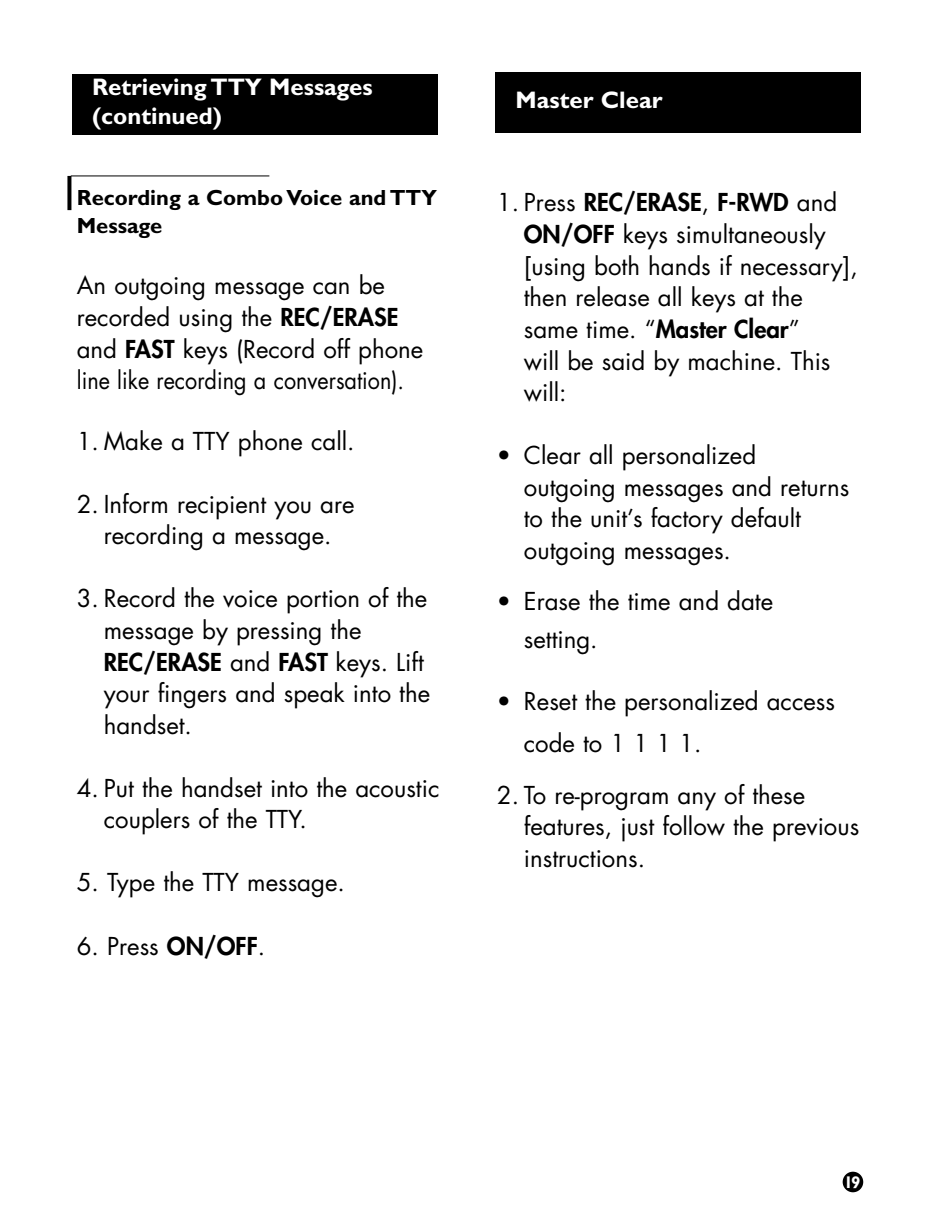
<style>
.page{position:relative;width:936px;height:1224px;background:#fff}
.page>*{position:absolute;margin:0;border:0;box-sizing:border-box;transform-origin:0 0}
.t1{font:24px/31.6px "Futura";color:#000}
.t2{font:700 24px/28.8px "Gill Sans";color:#fff}
.t3{font:700 22px/28px "Gill Sans";color:#000}
.t4{font:700 17px "Gill Sans";color:#fff}
.s1{font-weight:800}
</style>
<div class="page">
<div style="left:496px;top:72px;width:365px;height:60px;background:#000"></div>
<div style="left:72px;top:74px;width:365px;height:60px;background:#000"></div>
<div style="left:843px;top:1172px;width:20px;height:20px;background:#000;border-radius:50%"></div>
<svg style="left:67px;top:176px;width:4px;height:34px"></svg>
<hr style="left:71px;top:176px;width:198px;height:1px;background:#000">
<p class="t2" style="left:92px;top:75px;width:282px">Retrieving TTY Messages (continued)</p>
<p class="t3" style="left:77px;top:186px;width:362px">Recording a Combo Voice and TTY<br>Message</p>
<p class="t1" style="left:77px;top:271px;width:348px">An outgoing message can be recorded using the <span class="s1">REC/ERASE </span>and <span class="s1">FAST</span> keys (Record off phone line like recording a conversation).</p>
<p class="t1" style="left:77px;top:427px;width:279px">1. Make a TTY phone call.</p>
<p class="t1" style="left:77px;top:490px;width:279px;text-align:center">2. Inform recipient you are recording a message.</p>
<p class="t1" style="left:104px;top:585px;width:328px;text-indent:-27px">3. Record the voice portion of the message by pressing the<br><span class="s1">REC/ERASE</span> and <span class="s1">FAST</span> keys. Lift your fingers and speak into the handset.</p>
<p class="t1" style="left:104px;top:774px;width:337px;text-indent:-27px">4. Put the handset into the acoustic couplers of the TTY.</p>
<p class="t1" style="left:77px;top:869px;width:270px">5. Type the TTY message.</p>
<p class="t1" style="left:77px;top:932px;width:190px">6. Press <span class="s1">ON/OFF</span>.</p>
<p class="t2" style="left:515px;top:88px;width:149px">Master Clear</p>
<p class="t1" style="left:524px;top:189px;width:335px;text-indent:-27px">1. Press <span class="s1">REC/ERASE</span>, <span class="s1">F-RWD</span> and<br><span class="s1">ON/OFF</span> keys simultaneously [using both hands if necessary], then release all keys at the same time. “<span class="s1">Master Clear</span>”<br>will be said by machine. This will:</p>
<p class="t1" style="left:524px;top:442px;width:327px;text-indent:-27px">• Clear all personalized outgoing messages and returns to the unit’s factory default outgoing messages.</p>
<p class="t1" style="left:524px;top:584px;width:251px;line-height:38.2px;text-indent:-27px">• Erase the time and date setting.</p>
<p class="t1" style="left:524px;top:683px;width:313px;line-height:42px;text-indent:-27px">• Reset the personalized access code to 1 1 1 1.</p>
<p class="t1" style="left:524px;top:781px;width:337px;text-indent:-27px">2. To re-program any of these features, just follow the previous instructions.</p>
<p class="t4" style="left:844px;top:1176px;width:18px">19</p>
</div>
